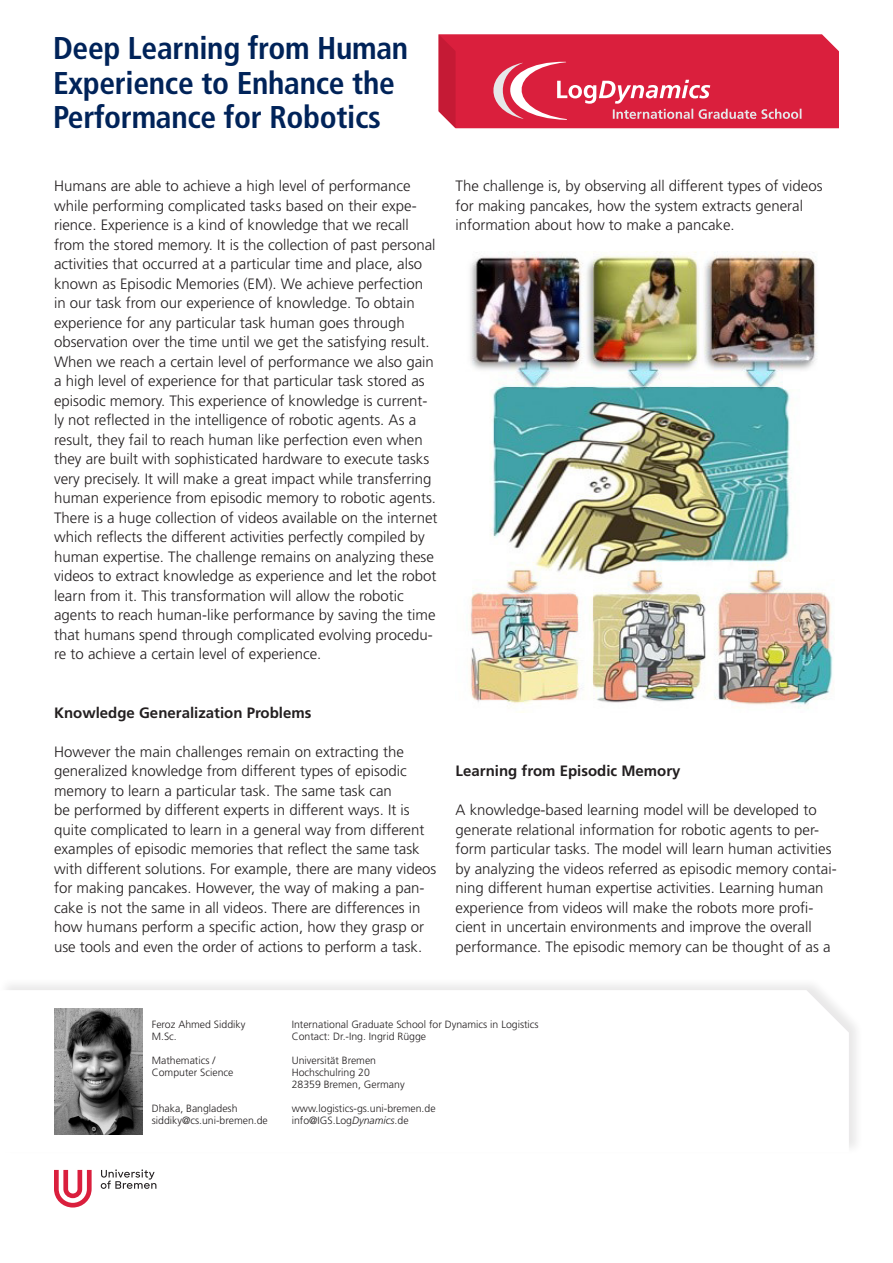
<style>
.page{position:relative;width:893px;height:1263px;background:#fff}
.page>*{position:absolute;margin:0;border:0;box-sizing:border-box;transform-origin:0 0}
.t1{font:700 condensed 31.5px/34.5px "Frutiger LT Std";letter-spacing:-.01em;color:#002359}
.Text{font:300 15px/19.5px "Frutiger LT Std";color:#231f20}
.Text_Head{font:700 15px "Frutiger LT Std";color:#231f20}
.t2{font:300 10.5px "Frutiger LT Std";color:#231f20}
.s1{font-style:italic}
</style>
<div class="page">
<div style="left:0;top:977px;width:864px;height:178px;background:#231f20;opacity:.1"></div>
<svg style="left:0;top:990px;width:849px;height:162px"></svg>
<img style="left:55px;top:1008px;width:88px;height:127px">
<img style="left:469px;top:251px;width:364px;height:461px">
<svg style="left:439px;top:34px;width:400px;height:94px;background:#db314d"></svg>
<svg style="left:101px;top:1169px;width:55px;height:20px"></svg>
<svg style="left:54px;top:1170px;width:38px;height:37px"></svg>
<p class="t1" style="left:53px;top:31px;width:357px">Deep Learning from Human<br>Experience to Enhance the<br>Performance for Robotics</p>
<p class="Text" style="left:54px;top:177px;width:385px">Humans are able to achieve a high level of performance while performing complicated tasks based on their expe&shy;rience. Experience is a kind of knowledge that we recall from the stored memory. It is the collection of past personal activities that occurred at a particular time and place, also known as Episodic Memories (EM). We achieve perfection in our task from our experience of knowledge. To obtain experience for any particular task human goes through observation over the time until we get the satisfying result.<br>When we reach a certain level of performance we also gain a high level of experience for that particular task stored as episodic memory. This experience of knowledge is current&shy;ly not reflected in the intelligence of robotic agents. As a result, they fail to reach human like perfection even when they are built with sophisticated hardware to execute tasks very precisely. It will make a great impact while transferring human experience from episodic memory to robotic agents.<br>There is a huge collection of videos available on the internet which reflects the different activities perfectly compiled by human expertise. The challenge remains on analyzing these videos to extract knowledge as experience and let the robot learn from it. This transformation will allow the robotic agents to reach human-like performance by saving the time that humans spend through complicated evolving procedu&shy;re to achieve a certain level of experience.</p>
<p class="Text_Head" style="left:54px;top:704px;width:259px">Knowledge Generalization Problems</p>
<p class="Text" style="left:54px;top:742px;width:384px">However the main challenges remain on extracting the generalized knowledge from different types of episodic memory to learn a particular task. The same task can<br>be performed by different experts in different ways. It is quite complicated to learn in a general way from different examples of episodic memories that reflect the same task with different solutions. For example, there are many videos for making pancakes. However, the way of making a pan&shy;cake is not the same in all videos. There are differences in how humans perform a specific action, how they grasp or use tools and even the order of actions to perform a task.</p>
<p class="Text" style="left:455px;top:177px;width:369px">The challenge is, by observing all different types of videos for making pancakes, how the system extracts general information about how to make a pancake.</p>
<p class="Text_Head" style="left:455px;top:762px;width:227px">Learning from Episodic Memory</p>
<p class="Text" style="left:455px;top:801px;width:383px">A knowledge-based learning model will be developed to generate relational information for robotic agents to per&shy;form particular tasks. The model will learn human activities by analyzing the videos referred as episodic memory contai&shy;ning different human expertise activities. Learning human experience from videos will make the robots more profi&shy;cient in uncertain environments and improve the overall performance. The episodic memory can be thought of as a</p>
<p class="t2" style="left:152px;top:1018px;width:95px">Feroz Ahmed Siddiky</p>
<p class="t2" style="left:152px;top:1030px;width:27px">M.Sc.</p>
<p class="t2" style="left:152px;top:1054px;width:65px">Mathematics /</p>
<p class="t2" style="left:152px;top:1066px;width:83px">Computer Science</p>
<p class="t2" style="left:152px;top:1102px;width:87px">Dhaka, Bangladesh</p>
<p class="t2" style="left:152px;top:1114px;width:118px">siddiky@cs.uni-bremen.de</p>
<p class="t2" style="left:292px;top:1018px;width:248px">International Graduate School for Dynamics in Logistics</p>
<p class="t2" style="left:292px;top:1030px;width:136px">Contact: Dr.-Ing. Ingrid Rügge</p>
<p class="t2" style="left:292px;top:1054px;width:86px">Universität Bremen</p>
<p class="t2" style="left:292px;top:1066px;width:80px">Hochschulring 20</p>
<p class="t2" style="left:292px;top:1078px;width:115px">28359 Bremen, Germany</p>
<p class="t2" style="left:292px;top:1102px;width:145px">www.logistics-gs.uni-bremen.de</p>
<p class="t2" style="left:292px;top:1114px;width:118px">info@IGS.Log<span class="s1">Dynamics</span>.de</p>
</div>
